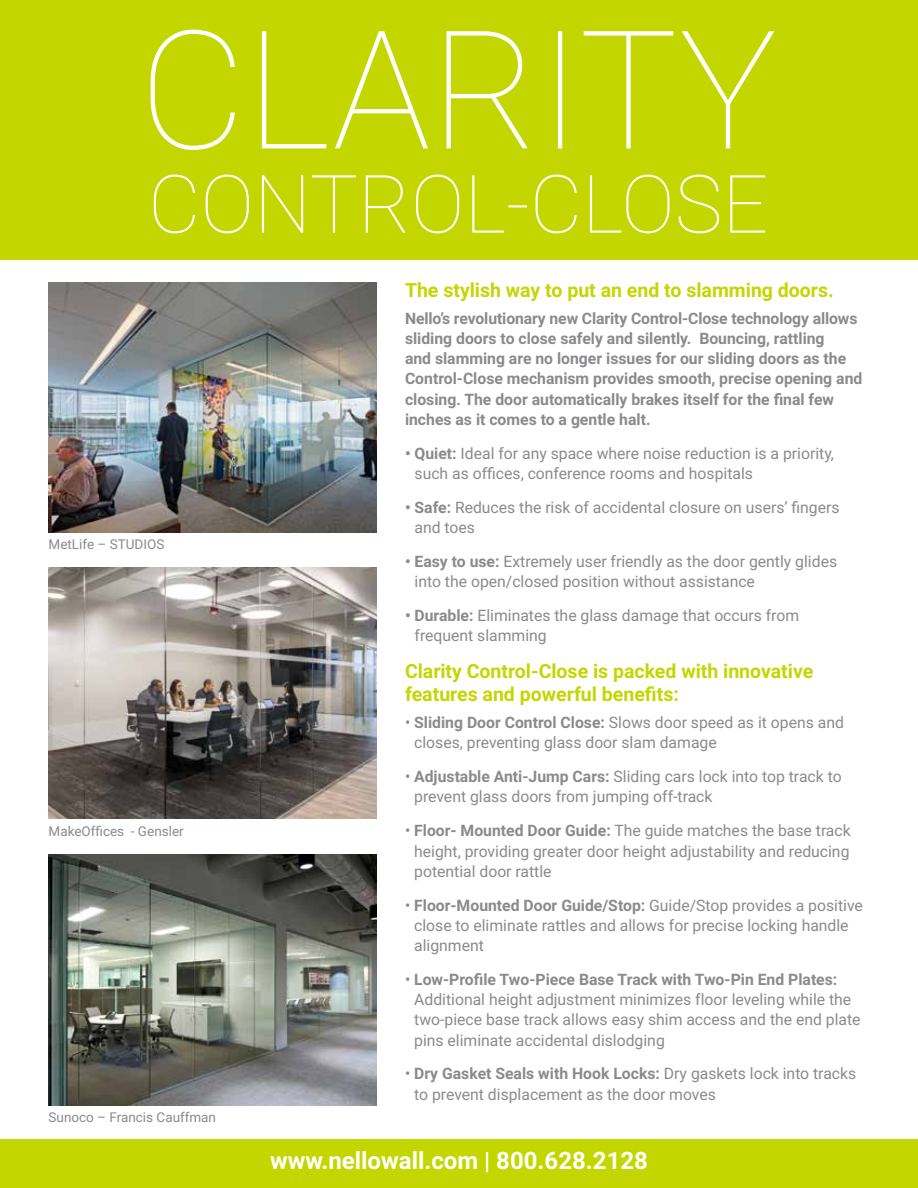
<style>
.page{position:relative;width:918px;height:1188px;background:#fff}
.page>*{position:absolute;margin:0;border:0;box-sizing:border-box;transform-origin:0 0}
.t1{font:700 24px "Roboto";color:#fff}
.t2{font:700 19.5px/23.4px "Roboto";color:#c4d600}
.t3{font:15.75px/20.2px "Roboto";color:#8a8a8d}
.t4{font:700 15.75px/20.2px "Roboto";color:#8a8a8d}
.t5{font:13.5px "Roboto";color:#8a8a8d}
.s1{font-weight:700}
</style>
<div class="page">
<div style="left:0;top:1139px;width:918px;height:49px;background:#c4d600"></div>
<img style="left:49px;top:282px;width:328px;height:251px">
<img style="left:49px;top:568px;width:328px;height:250px">
<img style="left:49px;top:855px;width:328px;height:250px">
<div style="left:0;top:0;width:918px;height:259px;background:#c4d600"></div>
<svg style="left:154px;top:175px;width:611px;height:58px"></svg>
<svg style="left:151px;top:30px;width:623px;height:120px"></svg>
<p class="t5" style="left:49px;top:534px;width:117px">MetLife – STUDIOS</p>
<p class="t5" style="left:49px;top:821px;width:137px">MakeOffices - Gensler</p>
<p class="t5" style="left:49px;top:1108px;width:169px">Sunoco – Francis Cauffman</p>
<p class="t2" style="left:405px;top:277px;width:430px">The stylish way to put an end to slamming doors.</p>
<p class="t4" style="left:405px;top:307px;width:459px">Nello’s revolutionary new Clarity Control-Close technology allows sliding doors to close safely and silently. Bouncing, rattling<br>and slamming are no longer issues for our sliding doors as the Control-Close mechanism provides smooth, precise opening and closing. The door automatically brakes itself for the final few inches as it comes to a gentle halt.</p>
<p class="t3" style="left:415px;top:442px;width:421px;text-indent:-10px"><span class="s1">• Quiet:</span> Ideal for any space where noise reduction is a priority, such as offices, conference rooms and hospitals</p>
<p class="t3" style="left:415px;top:496px;width:427px;text-indent:-10px"><span class="s1">• Safe:</span> Reduces the risk of accidental closure on users’ fingers and toes</p>
<p class="t3" style="left:415px;top:550px;width:424px;text-indent:-10px"><span class="s1">• Easy to use:</span> Extremely user friendly as the door gently glides into the open/closed position without assistance</p>
<p class="t3" style="left:415px;top:604px;width:386px;text-indent:-10px"><span class="s1">• Durable:</span> Eliminates the glass damage that occurs from frequent slamming</p>
<p class="t2" style="left:405px;top:658px;width:410px">Clarity Control-Close is packed with innovative features and powerful benefits:</p>
<p class="t3" style="left:414px;top:712px;width:431px;text-indent:-9px">• <span class="s1">Sliding Door Control Close:</span> Slows door speed as it opens and closes, preventing glass door slam damage</p>
<p class="t3" style="left:414px;top:766px;width:429px;text-indent:-9px">• <span class="s1">Adjustable Anti-Jump Cars:</span> Sliding cars lock into top track to prevent glass doors from jumping off-track</p>
<p class="t3" style="left:414px;top:820px;width:438px;text-align:justify;text-indent:-9px">• <span class="s1">Floor- Mounted Door Guide:</span> The guide matches the base track height, providing greater door height adjustability and reducing potential door rattle</p>
<p class="t3" style="left:414px;top:894px;width:450px;text-indent:-9px">• <span class="s1">Floor-Mounted Door Guide/Stop:</span> Guide/Stop provides a positive close to eliminate rattles and allows for precise locking handle alignment</p>
<p class="t3" style="left:414px;top:968px;width:448px;text-indent:-9px">• <span class="s1">Low-Profile Two-Piece Base Track with Two-Pin End Plates:<br></span>Additional height adjustment minimizes floor leveling while the two-piece base track allows easy shim access and the end plate pins eliminate accidental dislodging</p>
<p class="t3" style="left:414px;top:1063px;width:444px;text-indent:-9px">• <span class="s1">Dry Gasket Seals with Hook Locks:</span> Dry gaskets lock into tracks to prevent displacement as the door moves</p>
<h1 class="t1" style="left:270px;top:1144px;width:379px">www.nellowall.com | 800.628.2128</h1>
</div>
